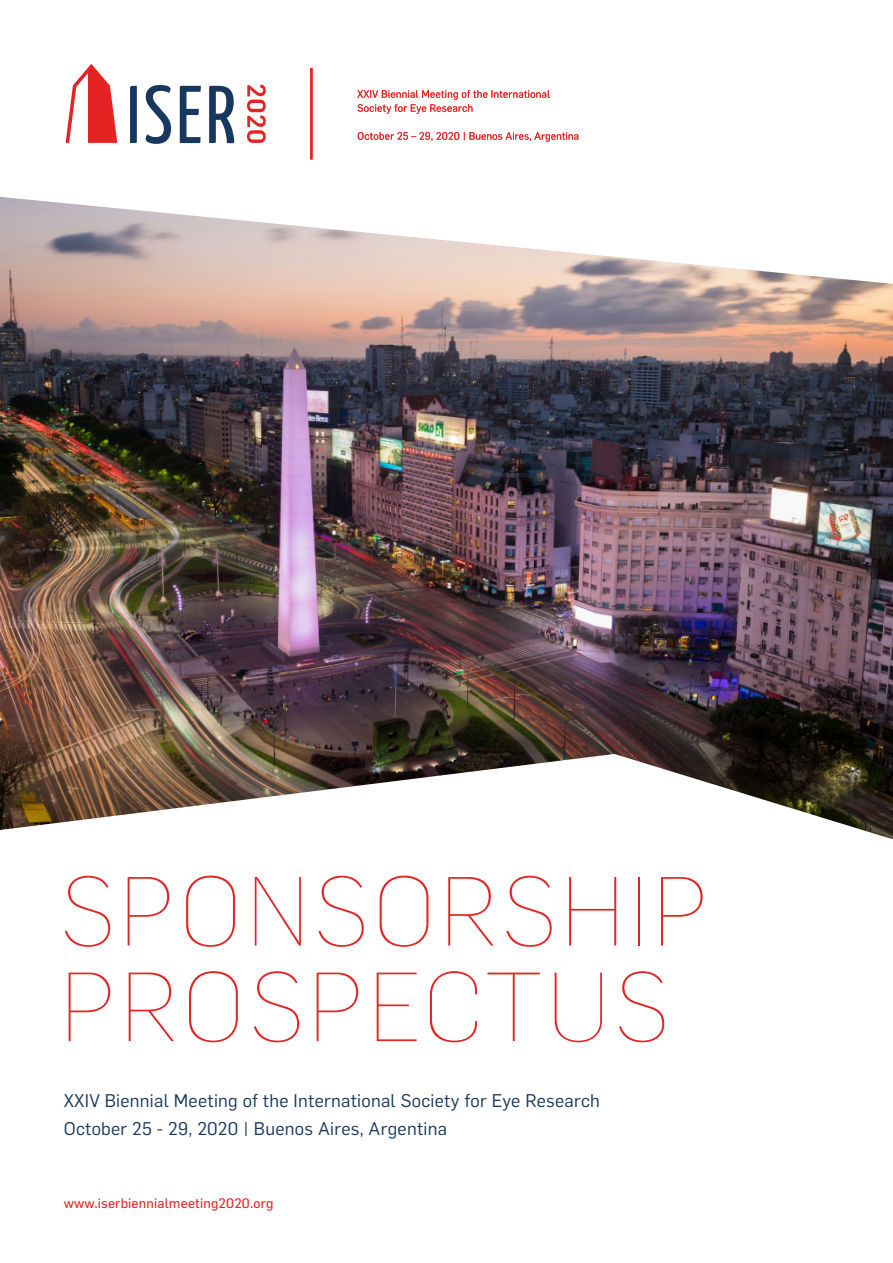
<style>
.page{position:relative;width:893px;height:1263px;background:#fff}
.page>*{position:absolute;margin:0;border:0;box-sizing:border-box;transform-origin:0 0}
.t1{font:100 96.15px/95.6px "Flama";letter-spacing:.05em;color:#e52322}
.t2{font:18px/28.5px "Flama";letter-spacing:.015em;color:#17375f}
.t3{font:13.5px "Flama Basic";letter-spacing:.015em;color:#e52322}
</style>
<div class="page">
<img style="left:0;top:197px;width:893px;height:642px">
<svg style="left:358px;top:132px;width:220px;height:10px"></svg>
<svg style="left:357px;top:90px;width:193px;height:24px"></svg>
<hr style="left:310px;top:68px;width:3px;height:92px;background:#e52322">
<svg style="left:247px;top:85px;width:19px;height:58px"></svg>
<svg style="left:130px;top:85px;width:104px;height:59px"></svg>
<svg style="left:66px;top:64px;width:51px;height:79px"></svg>
<h1 class="t1" style="left:60px;top:860px;width:649px">SPONSORSHIP<br>PROSPECTUS</h1>
<p class="t2" style="left:64px;top:1085px;width:538px">XXIV Biennial Meeting of the International Society for Eye Research<br>October 25 - 29, 2020 | Buenos Aires, Argentina</p>
<p class="t3" style="left:64px;top:1193px;width:211px">www.iserbiennialmeeting2020.org</p>
</div>
